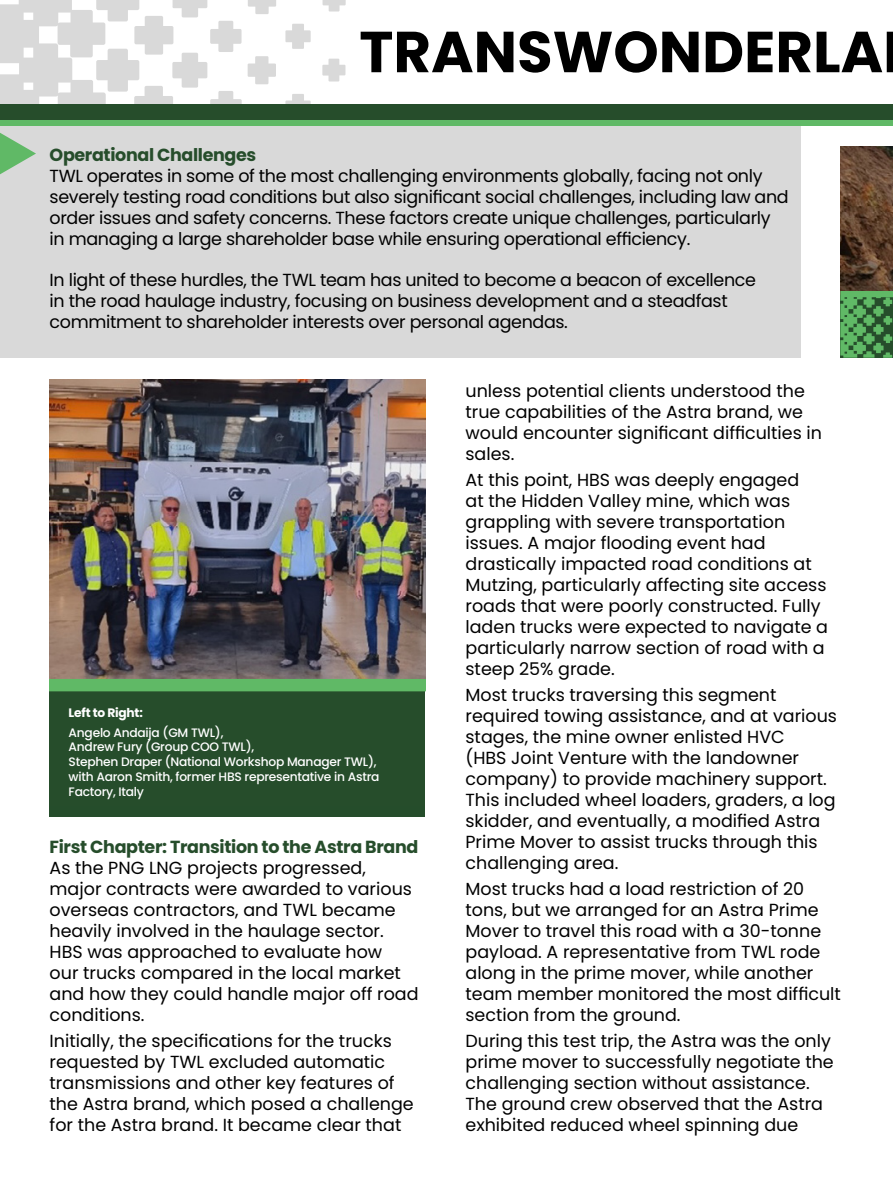
<style>
.page{position:relative;width:893px;height:1191px;background:#fff}
.page>*{position:absolute;margin:0;border:0;box-sizing:border-box;transform-origin:0 0}
.t1{font:700 57.75px "Poppins";color:#000}
.t2{font:17.5px/21px "Poppins";color:#000}
.t3{font:17.5px/21px "Poppins";letter-spacing:-.02em;color:#000}
.t4{font:500 12.25px/14.7px "Poppins";letter-spacing:-.02em;color:#fff}
.s1{font-weight:700;color:#264d2b}
.s2{font-weight:700}
</style>
<div class="page">
<div style="left:0;top:125px;width:800px;height:232px;background:#d9d9d9"></div>
<img style="left:840px;top:147px;width:53px;height:144px">
<svg style="left:0;top:0;width:346px;height:104px"></svg>
<div style="left:0;top:104px;width:893px;height:16px;background:#264d2b"></div>
<div style="left:0;top:120px;width:893px;height:5px;background:#60b966"></div>
<svg style="left:0;top:133px;width:36px;height:41px"></svg>
<img style="left:50px;top:380px;width:375px;height:299px">
<div style="left:50px;top:679px;width:375px;height:137px;background:#254d2b"></div>
<svg style="left:50px;top:679px;width:375px;height:13px;background:#5db363"></svg>
<svg style="left:840px;top:291px;width:53px;height:66px;background:#498e4e"></svg>
<p class="t1" style="left:359px;top:19px;width:525px">TRANSWONDERLA</p>
<p class="t3" style="left:50px;top:144px;width:741px"><span class="s1">Operational Challenges<br></span>TWL operates in some of the most challenging environments globally, facing not only severely testing road conditions but also significant social challenges, including law and order issues and safety concerns. These factors create unique challenges, particularly in managing a large shareholder base while ensuring operational efficiency.</p>
<p class="t3" style="left:50px;top:269px;width:708px">In light of these hurdles, the TWL team has united to become a beacon of excellence in the road haulage industry, focusing on business development and a steadfast commitment to shareholder interests over personal agendas.</p>
<p class="t4" style="left:69px;top:703px;width:156px;line-height:19.6px"><span class="s2">Left to Right:<br></span>Angelo Andaija (GM TWL),</p>
<p class="t4" style="left:69px;top:740px;width:312px">Andrew Fury (Group COO TWL),<br>Stephen Draper (National Workshop Manager TWL), with Aaron Smith, former HBS representative in Astra Factory, Italy</p>
<p class="t2" style="left:50px;top:836px;width:370px"><span class="s1">First Chapter: Transition to the Astra Brand </span>As the PNG LNG projects progressed, major contracts were awarded to various overseas contractors, and TWL became heavily involved in the haulage sector.<br>HBS was approached to evaluate how<br>our trucks compared in the local market and how they could handle major off road conditions.</p>
<p class="t2" style="left:50px;top:1030px;width:366px">Initially, the specifications for the trucks requested by TWL excluded automatic transmissions and other key features of the Astra brand, which posed a challenge for the Astra brand. It became clear that</p>
<p class="t2" style="left:465px;top:380px;width:358px">unless potential clients understood the true capabilities of the Astra brand, we would encounter significant difficulties in sales.</p>
<p class="t2" style="left:465px;top:469px;width:364px">At this point, HBS was deeply engaged<br>at the Hidden Valley mine, which was grappling with severe transportation issues. A major flooding event had drastically impacted road conditions at Mutzing, particularly affecting site access roads that were poorly constructed. Fully laden trucks were expected to navigate a particularly narrow section of road with a steep 25% grade.</p>
<p class="t2" style="left:465px;top:684px;width:373px">Most trucks traversing this segment required towing assistance, and at various stages, the mine owner enlisted HVC<br>(HBS Joint Venture with the landowner company) to provide machinery support.<br>This included wheel loaders, graders, a log skidder, and eventually, a modified Astra Prime Mover to assist trucks through this challenging area.</p>
<p class="t2" style="left:465px;top:878px;width:377px">Most trucks had a load restriction of 20 tons, but we arranged for an Astra Prime Mover to travel this road with a 30-tonne payload. A representative from TWL rode along in the prime mover, while another team member monitored the most difficult section from the ground.</p>
<p class="t2" style="left:465px;top:1030px;width:370px">During this test trip, the Astra was the only prime mover to successfully negotiate the challenging section without assistance.<br>The ground crew observed that the Astra exhibited reduced wheel spinning due</p>
</div>
